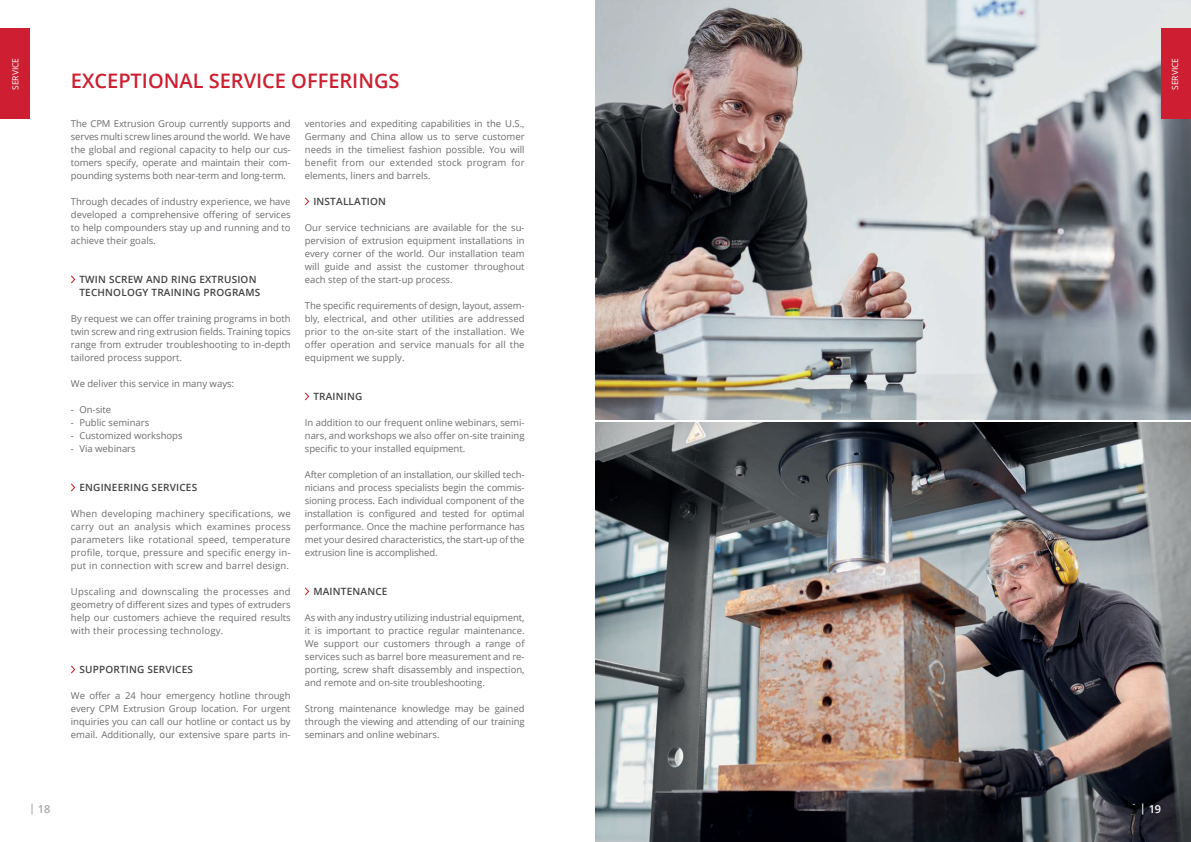
<style>
.page{position:relative;width:1191px;height:842px;background:#fff}
.page>*{position:absolute;margin:0;border:0;box-sizing:border-box;transform-origin:0 0}
.t1{font:600 20px "Open Sans";color:#cd1f31}
.t2{font:600 11px "Open Sans";color:#a8a9ad}
.t3{font:600 11px "Open Sans";color:#fff}
.t4{font:600 10px/13px "Open Sans";letter-spacing:.02em;color:#414243}
.t5{font:9.5px/13px "Open Sans";color:#6c6d70;text-align:justify}
.t6{font:8.5px "Open Sans";color:#fff}
</style>
<div class="page">
<img style="left:595px;top:0;width:596px;height:420px">
<img style="left:595px;top:422px;width:596px;height:420px">
<div style="left:0;top:29px;width:30px;height:90px;background:#cd1f31"></div>
<div style="left:1161px;top:29px;width:30px;height:90px;background:#cd1f31"></div>
<svg style="left:71px;top:275px;width:4px;height:8px"></svg>
<svg style="left:71px;top:483px;width:4px;height:8px"></svg>
<svg style="left:71px;top:665px;width:4px;height:8px"></svg>
<svg style="left:305px;top:197px;width:4px;height:8px"></svg>
<svg style="left:305px;top:392px;width:4px;height:8px"></svg>
<svg style="left:305px;top:587px;width:4px;height:8px"></svg>
<p class="t6" style="left:10px;top:90px;width:34px;rotate:-90deg">SERVICE</p>
<p class="t6" style="left:1169px;top:90px;width:34px;rotate:-90deg">SERVICE</p>
<h1 class="t1" style="left:71px;top:67px;width:330px">EXCEPTIONAL SERVICE OFFERINGS</h1>
<p class="t5" style="left:305px;top:117px;width:221px">ventories and expediting capabilities in the U.S., Germany and China allow us to serve customer needs in the timeliest fashion possible. You will benefit from our extended stock program for elements, liners and barrels.</p>
<p class="t4" style="left:313px;top:195px;width:74px">INSTALLATION</p>
<p class="t5" style="left:305px;top:221px;width:221px">Our service technicians are available for the su&shy;pervision of extrusion equipment installations in every corner of the world. Our installation team will guide and assist the customer throughout each step of the start-up process.</p>
<p class="t5" style="left:305px;top:299px;width:221px">The specific requirements of design, layout, assem&shy;bly, electrical, and other utilities are addressed prior to the on-site start of the installation. We offer operation and service manuals for all the equipment we supply.</p>
<p class="t4" style="left:313px;top:390px;width:51px">TRAINING</p>
<p class="t5" style="left:305px;top:416px;width:221px">In addition to our frequent online webinars, semi&shy;nars, and workshops we also offer on-site training specific to your installed equipment.</p>
<p class="t5" style="left:305px;top:468px;width:221px">After completion of an installation, our skilled tech&shy;nicians and process specialists begin the commis&shy;sioning process. Each individual component of the installation is configured and tested for optimal performance. Once the machine performance has met your desired characteristics, the start-up of the extrusion line is accomplished.</p>
<p class="t4" style="left:313px;top:585px;width:76px">MAINTENANCE</p>
<p class="t5" style="left:305px;top:611px;width:221px">As with any industry utilizing industrial equipment, it is important to practice regular maintenance.<br>We support our customers through a range of services such as barrel bore measurement and re&shy;porting, screw shaft disassembly and inspection, and remote and on-site troubleshooting.</p>
<p class="t5" style="left:305px;top:702px;width:221px">Strong maintenance knowledge may be gained through the viewing and attending of our training seminars and online webinars.</p>
<p class="t5" style="left:71px;top:117px;width:221px">The CPM Extrusion Group currently supports and serves multi screw lines around the world. We have the global and regional capacity to help our cus&shy;tomers specify, operate and maintain their com&shy;pounding systems both near-term and long-term.</p>
<p class="t5" style="left:71px;top:195px;width:221px">Through decades of industry experience, we have developed a comprehensive offering of services to help compounders stay up and running and to achieve their goals.</p>
<p class="t4" style="left:79px;top:273px;width:182px">TWIN SCREW AND RING EXTRUSION<br>TECHNOLOGY TRAINING PROGRAMS</p>
<p class="t5" style="left:71px;top:312px;width:221px">By request we can offer training programs in both twin screw and ring extrusion fields. Training topics range from extruder troubleshooting to in-depth tailored process support.</p>
<p class="t5" style="left:71px;top:377px;width:165px">We deliver this service in many ways:</p>
<p class="t5" style="left:71px;top:403px;width:42px">- On-site</p>
<p class="t5" style="left:71px;top:416px;width:80px">- Public seminars</p>
<p class="t5" style="left:71px;top:429px;width:113px">- Customized workshops</p>
<p class="t5" style="left:71px;top:442px;width:66px">- Via webinars</p>
<p class="t4" style="left:79px;top:481px;width:119px">ENGINEERING SERVICES</p>
<p class="t5" style="left:71px;top:507px;width:221px">When developing machinery specifications, we carry out an analysis which examines process parameters like rotational speed, temperature profile, torque, pressure and specific energy in&shy;put in connection with screw and barrel design.</p>
<p class="t5" style="left:71px;top:585px;width:221px">Upscaling and downscaling the processes and geometry of different sizes and types of extruders help our customers achieve the required results with their processing technology.</p>
<p class="t4" style="left:79px;top:663px;width:115px">SUPPORTING SERVICES</p>
<p class="t5" style="left:71px;top:689px;width:221px">We offer a 24 hour emergency hotline through every CPM Extrusion Group location. For urgent inquiries you can call our hotline or contact us by email. Additionally, our extensive spare parts in-</p>
<p class="t2" style="left:29px;top:801px;width:23px">| 18</p>
<p class="t3" style="left:1139px;top:801px;width:23px">| 19</p>
</div>
